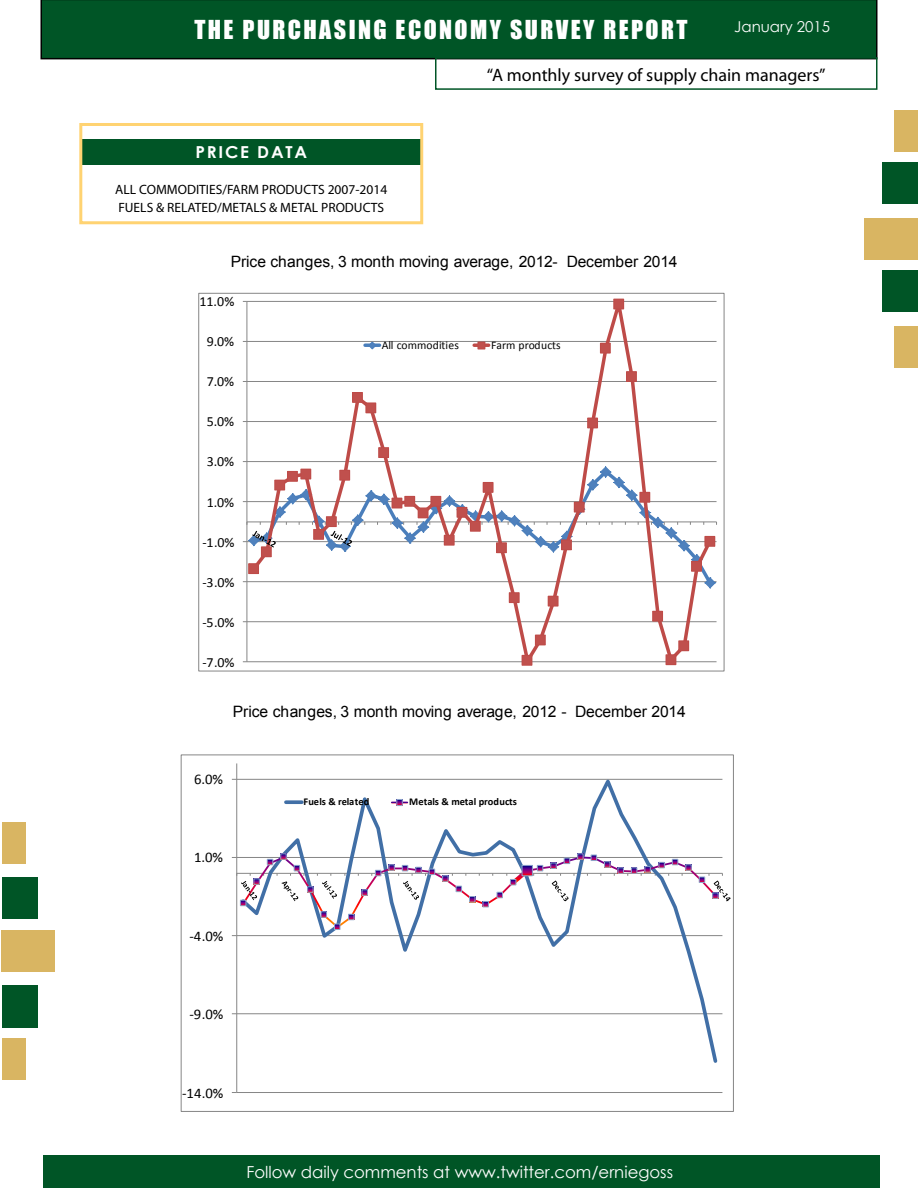
<style>
.page{position:relative;width:918px;height:1188px;background:#fff}
.page>*{position:absolute;margin:0;border:0;box-sizing:border-box;transform-origin:0 0}
.t1{font:24px "Impact";letter-spacing:.1em;color:#fff}
.t2{font:18px "Myriad Pro";color:#000}
.t3{font:16.5px "Century Gothic";color:#fff}
.t4{font:700 16.5px "Century Gothic";letter-spacing:.1em;color:#fff;scale:1.04 1}
.t5{font:15.75px "Arial";letter-spacing:-.015em;color:#000}
.t6{font:15.6px "Arial";letter-spacing:-.015em;color:#000}
.t7{font:15px "Century Gothic";color:#fff}
.t8{font:14.7px "Calibri";color:#000}
.t9{font:13.95px "Calibri";color:#000}
.t10{font:13.5px/18px "Myriad Pro";color:#000}
.t11{font:11.7px "Calibri";letter-spacing:.005em;color:#000}
.t12{font:700 10.35px "Calibri";color:#000}
</style>
<div class="page">
<div style="left:43px;top:1155px;width:837px;height:33px;background:#005526"></div>
<div style="left:2px;top:822px;width:24px;height:42px;background:#d9b562"></div>
<div style="left:2px;top:877px;width:36px;height:42px;background:#005526"></div>
<div style="left:1px;top:930px;width:54px;height:42px;background:#d9b562"></div>
<div style="left:2px;top:985px;width:36px;height:42px;background:#005526"></div>
<div style="left:2px;top:1038px;width:24px;height:42px;background:#d9b562"></div>
<div style="left:894px;top:326px;width:24px;height:42px;background:#d9b562"></div>
<div style="left:882px;top:270px;width:36px;height:42px;background:#005526"></div>
<div style="left:864px;top:218px;width:54px;height:42px;background:#d9b562"></div>
<div style="left:882px;top:162px;width:36px;height:42px;background:#005526"></div>
<div style="left:894px;top:110px;width:24px;height:42px;background:#d9b562"></div>
<div style="left:40px;top:0;width:838px;height:59px;background:#005526"></div>
<div style="left:435px;top:57px;width:443px;height:33px;border:2px solid #005526"></div>
<div style="left:82px;top:139px;width:340px;height:26px;background:#005526"></div>
<div style="left:79px;top:123px;width:344px;height:101px;border:3px solid #ffd372"></div>
<hr style="left:247px;top:661px;width:470px;height:1px;background:#868686">
<hr style="left:247px;top:621px;width:470px;height:1px;background:#868686">
<hr style="left:247px;top:581px;width:470px;height:1px;background:#868686">
<hr style="left:247px;top:541px;width:470px;height:1px;background:#868686">
<hr style="left:247px;top:501px;width:470px;height:1px;background:#868686">
<hr style="left:247px;top:461px;width:470px;height:1px;background:#868686">
<hr style="left:247px;top:421px;width:470px;height:1px;background:#868686">
<hr style="left:247px;top:381px;width:470px;height:1px;background:#868686">
<hr style="left:247px;top:341px;width:470px;height:1px;background:#868686">
<hr style="left:247px;top:301px;width:470px;height:1px;background:#868686">
<hr style="left:247px;top:301px;width:1px;height:361px;background:#868686">
<hr style="left:247px;top:522px;width:470px;height:1px;background:#868686">
<svg style="left:249px;top:301px;width:466px;height:361px"></svg>
<div style="left:249px;top:564px;width:10px;height:10px;background:#c0504d"></div>
<div style="left:248px;top:563px;width:11px;height:11px;border:1px solid #be4b48"></div>
<div style="left:353px;top:393px;width:9px;height:9px;background:#c0504d"></div>
<div style="left:352px;top:392px;width:11px;height:11px;border:1px solid #be4b48"></div>
<div style="left:366px;top:403px;width:10px;height:10px;background:#c0504d"></div>
<div style="left:379px;top:448px;width:10px;height:10px;background:#c0504d"></div>
<div style="left:378px;top:447px;width:11px;height:11px;border:1px solid #be4b48"></div>
<div style="left:509px;top:593px;width:10px;height:10px;background:#c0504d"></div>
<div style="left:509px;top:592px;width:10px;height:11px;border:1px solid #be4b48"></div>
<div style="left:522px;top:655px;width:10px;height:10px;background:#c0504d"></div>
<div style="left:522px;top:655px;width:10px;height:11px;border:1px solid #be4b48"></div>
<div style="left:535px;top:635px;width:10px;height:10px;background:#c0504d"></div>
<div style="left:535px;top:635px;width:11px;height:10px;border:1px solid #be4b48"></div>
<div style="left:548px;top:596px;width:10px;height:10px;background:#c0504d"></div>
<div style="left:588px;top:418px;width:10px;height:10px;background:#c0504d"></div>
<div style="left:587px;top:418px;width:11px;height:10px;border:1px solid #be4b48"></div>
<div style="left:600px;top:343px;width:10px;height:10px;background:#c0504d"></div>
<div style="left:600px;top:343px;width:11px;height:10px;border:1px solid #be4b48"></div>
<div style="left:614px;top:299px;width:10px;height:10px;background:#c0504d"></div>
<div style="left:613px;top:299px;width:11px;height:10px;border:1px solid #be4b48"></div>
<div style="left:627px;top:372px;width:9px;height:9px;background:#c0504d"></div>
<div style="left:626px;top:371px;width:11px;height:11px;border:1px solid #be4b48"></div>
<div style="left:653px;top:611px;width:10px;height:10px;background:#c0504d"></div>
<div style="left:652px;top:611px;width:11px;height:10px;border:1px solid #be4b48"></div>
<div style="left:666px;top:655px;width:10px;height:10px;background:#c0504d"></div>
<div style="left:679px;top:641px;width:10px;height:10px;background:#c0504d"></div>
<div style="left:692px;top:561px;width:9px;height:10px;background:#c0504d"></div>
<div style="left:691px;top:561px;width:11px;height:11px;border:1px solid #be4b48"></div>
<div style="left:705px;top:536px;width:10px;height:10px;background:#c0504d"></div>
<div style="left:705px;top:536px;width:10px;height:11px;border:1px solid #be4b48"></div>
<svg style="left:243px;top:461px;width:461px;height:104px"></svg>
<svg style="left:365px;top:343px;width:15px;height:4px"></svg>
<svg style="left:368px;top:341px;width:9px;height:9px"></svg>
<svg style="left:474px;top:343px;width:15px;height:4px"></svg>
<div style="left:478px;top:342px;width:7px;height:7px;background:#c0504d"></div>
<hr style="left:237px;top:1092px;width:485px;height:1px;background:#868686">
<hr style="left:237px;top:1013px;width:485px;height:1px;background:#868686">
<hr style="left:237px;top:779px;width:485px;height:1px;background:#868686">
<hr style="left:236px;top:763px;width:1px;height:330px;background:#868686">
<svg style="left:238px;top:778px;width:482px;height:285px"></svg>
<svg style="left:232px;top:854px;width:499px;height:82px"></svg>
<svg style="left:286px;top:800px;width:16px;height:4px"></svg>
<svg style="left:391px;top:799px;width:17px;height:7px"></svg>
<div style="left:397px;top:799px;width:6px;height:7px;border:1px solid #8ea5cb"></div>
<h1 class="t1" style="left:194px;top:11px;width:495px">THE PURCHASING ECONOMY SURVEY REPORT</h1>
<p class="t7" style="left:734px;top:17px;width:97px">January 2015</p>
<p class="t4" style="left:196px;top:140px;width:109px">PRICE DATA</p>
<p class="t10" style="left:115px;top:180px;width:273px">ALL COMMODITIES/FARM PRODUCTS 2007-2014<br>FUELS &amp; RELATED/METALS &amp; METAL PRODUCTS</p>
<h2 class="t2" style="left:487px;top:64px;width:340px">“A monthly survey of supply chain managers”</h2>
<p class="t6" style="left:231px;top:251px;width:448px">Price changes, 3 month moving average, 2012- December 2014</p>
<p class="t9" style="left:200px;top:292px;width:37px">11.0%</p>
<p class="t9" style="left:207px;top:332px;width:29px">9.0%</p>
<p class="t9" style="left:207px;top:373px;width:29px">7.0%</p>
<p class="t9" style="left:207px;top:413px;width:29px">5.0%</p>
<p class="t9" style="left:207px;top:453px;width:29px">3.0%</p>
<p class="t9" style="left:207px;top:493px;width:29px">1.0%</p>
<p class="t9" style="left:202px;top:533px;width:34px">-1.0%</p>
<p class="t9" style="left:202px;top:573px;width:34px">-3.0%</p>
<p class="t9" style="left:202px;top:614px;width:34px">-5.0%</p>
<p class="t9" style="left:202px;top:654px;width:34px">-7.0%</p>
<p class="t11" style="left:382px;top:338px;width:79px">All commodities</p>
<p class="t11" style="left:491px;top:338px;width:71px">Farm products</p>
<p class="t5" style="left:233px;top:701px;width:454px">Price changes, 3 month moving average, 2012 - December 2014</p>
<p class="t8" style="left:194px;top:769px;width:30px">6.0%</p>
<p class="t8" style="left:194px;top:848px;width:30px">1.0%</p>
<p class="t12" style="left:303px;top:795px;width:67px">Fuels &amp; related</p>
<p class="t12" style="left:409px;top:795px;width:109px">Metals &amp; metal products</p>
<p class="t8" style="left:190px;top:926px;width:35px">-4.0%</p>
<p class="t8" style="left:190px;top:1005px;width:35px">-9.0%</p>
<p class="t8" style="left:182px;top:1084px;width:43px">-14.0%</p>
<p class="t3" style="left:246px;top:1160px;width:428px">Follow daily comments at www.twitter.com/erniegoss</p>
</div>
